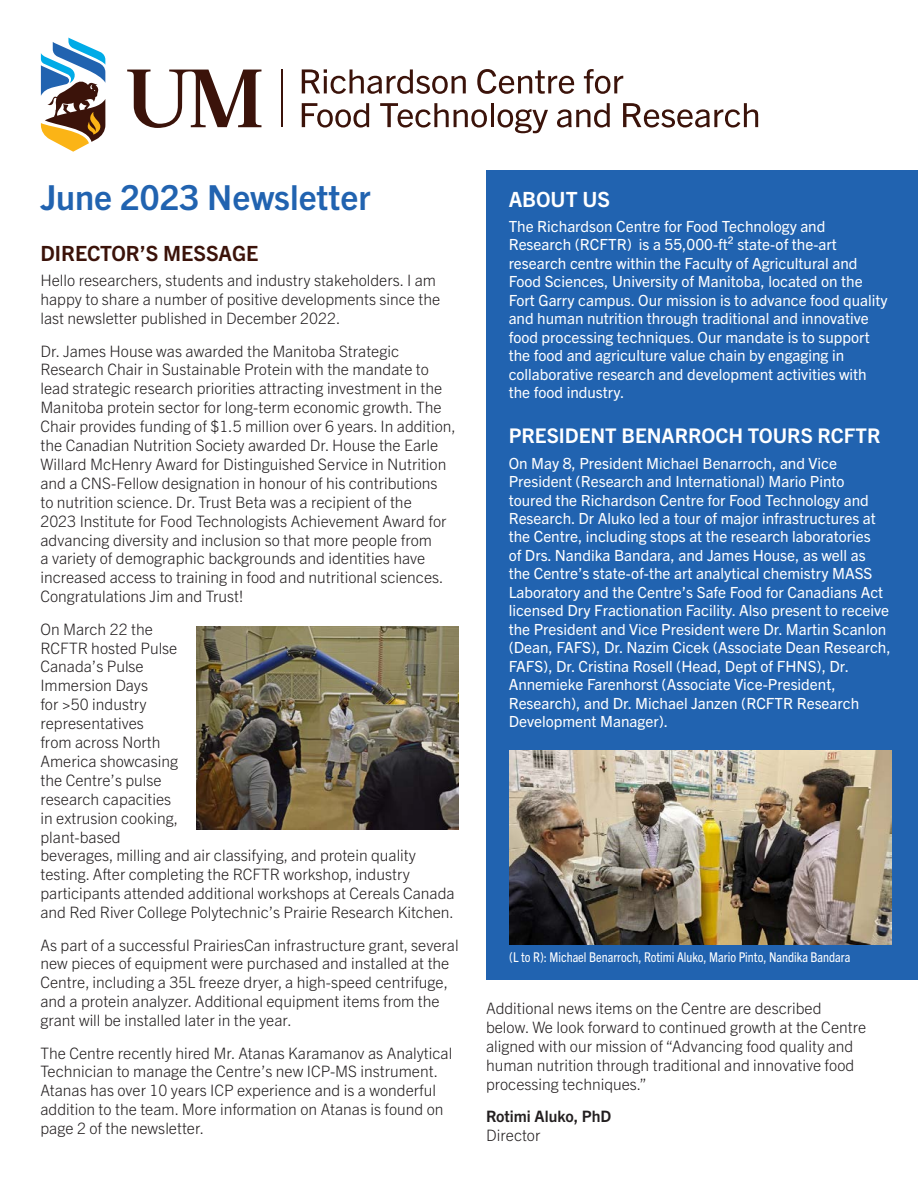
<style>
.page{position:relative;width:918px;height:1188px;background:#fff}
.page>*{position:absolute;margin:0;border:0;box-sizing:border-box;transform-origin:0 0}
.t1{font:700 34.5px "Trade Gothic Next LT Pro";color:#2163b0}
.t2{font:700 21px "Trade Gothic Next LT Pro";color:#3b130a}
.t3{font:700 21px "Trade Gothic Next LT Pro";color:#fff}
.t4{font:700 20.25px "Trade Gothic Next LT Pro";color:#fff}
.t5{font:300 15.75px/18.9px "Trade Gothic Next LT Pro";color:#231f20}
.t6{font:700 15.75px "Trade Gothic Next LT Pro";color:#231f20}
.t7{font:15.3px/18.5px "Trade Gothic Next LT Pro";color:#fff}
.t8{font:condensed 13.5px "Trade Gothic Next LT Pro";color:#fff}
</style>
<div class="page">
<div style="left:486px;top:170px;width:432px;height:810px;background:#2163b0"></div>
<hr style="left:281px;top:70px;width:1px;height:57px;background:#3b130a">
<svg style="left:40px;top:37px;width:66px;height:115px"></svg>
<svg style="left:302px;top:69px;width:164px;height:25px"></svg>
<svg style="left:477px;top:69px;width:97px;height:25px"></svg>
<svg style="left:584px;top:69px;width:39px;height:25px"></svg>
<svg style="left:302px;top:103px;width:67px;height:25px"></svg>
<svg style="left:380px;top:103px;width:107px;height:25px"></svg>
<hr style="left:491px;top:103px;width:3px;height:24px;background:#3b130a">
<svg style="left:498px;top:109px;width:50px;height:24px"></svg>
<svg style="left:557px;top:103px;width:53px;height:25px"></svg>
<svg style="left:623px;top:103px;width:135px;height:25px"></svg>
<svg style="left:127px;top:70px;width:134px;height:58px"></svg>
<img style="left:509px;top:751px;width:383px;height:193px">
<img style="left:196px;top:627px;width:263px;height:202px">
<p class="t1" style="left:40px;top:173px;width:332px">June 2023 Newsletter</p>
<p class="t2" style="left:40px;top:238px;width:219px">DIRECTOR’S MESSAGE</p>
<p class="t5" style="left:40px;top:270px;width:401px">Hello researchers, students and industry stakeholders. I am happy to share a number of positive developments since the last newsletter published in December 2022.</p>
<p class="t5" style="left:40px;top:340px;width:417px">Dr. James House was awarded the Manitoba Strategic Research Chair in Sustainable Protein with the mandate to lead strategic research priorities attracting investment in the Manitoba protein sector for long-term economic growth. The Chair provides funding of $1.5 million over 6 years. In addition, the Canadian Nutrition Society awarded Dr. House the Earle Willard McHenry Award for Distinguished Service in Nutrition and a CNS-Fellow designation in honour of his contributions<br>to nutrition science. Dr. Trust Beta was a recipient of the<br>2023 Institute for Food Technologists Achievement Award for advancing diversity and inclusion so that more people from<br>a variety of demographic backgrounds and identities have increased access to training in food and nutritional sciences.<br>Congratulations Jim and Trust!</p>
<p class="t5" style="left:40px;top:618px;width:416px">On March 22 the<br>RCFTR hosted Pulse<br>Canada’s Pulse<br>Immersion Days<br>for &gt;50 industry<br>representatives<br>from across North<br>America showcasing<br>the Centre’s pulse<br>research capacities<br>in extrusion cooking,<br>plant-based<br>beverages, milling and air classifying, and protein quality testing. After completing the RCFTR workshop, industry participants attended additional workshops at Cereals Canada and Red River College Polytechnic’s Prairie Research Kitchen.</p>
<p class="t5" style="left:40px;top:934px;width:420px">As part of a successful PrairiesCan infrastructure grant, several new pieces of equipment were purchased and installed at the Centre, including a 35L freeze dryer, a high-speed centrifuge, and a protein analyzer. Additional equipment items from the grant will be installed later in the year.</p>
<p class="t5" style="left:40px;top:1042px;width:413px">The Centre recently hired Mr. Atanas Karamanov as Analytical Technician to manage the Centre’s new ICP-MS instrument.<br>Atanas has over 10 years ICP experience and is a wonderful addition to the team. More information on Atanas is found on page 2 of the newsletter.</p>
<p class="t3" style="left:509px;top:185px;width:103px">ABOUT US</p>
<p class="t7" style="left:509px;top:216px;width:380px">The Richardson Centre for Food Technology and Research (RCFTR) is a 55,000-ft² state-of the-art research centre within the Faculty of Agricultural and Food Sciences, University of Manitoba, located on the Fort Garry campus. Our mission is to advance food quality and human nutrition through traditional and innovative food processing techniques. Our mandate is to support the food and agriculture value chain by engaging in collaborative research and development activities with the food industry.</p>
<p class="t4" style="left:509px;top:422px;width:373px">PRESIDENT BENARROCH TOURS RCFTR</p>
<p class="t7" style="left:509px;top:453px;width:384px">On May 8, President Michael Benarroch, and Vice President (Research and International) Mario Pinto toured the Richardson Centre for Food Technology and Research. Dr Aluko led a tour of major infrastructures at the Centre, including stops at the research laboratories<br>of Drs. Nandika Bandara, and James House, as well as the Centre’s state-of-the art analytical chemistry MASS Laboratory and the Centre’s Safe Food for Canadians Act licensed Dry Fractionation Facility. Also present to receive the President and Vice President were Dr. Martin Scanlon (Dean, FAFS), Dr. Nazim Cicek (Associate Dean Research, FAFS), Dr. Cristina Rosell (Head, Dept of FHNS), Dr.<br>Annemieke Farenhorst (Associate Vice-President, Research), and Dr. Michael Janzen (RCFTR Research Development Manager).</p>
<p class="t8" style="left:509px;top:947px;width:343px">(L to R): Michael Benarroch, Rotimi Aluko, Mario Pinto, Nandika Bandara</p>
<p class="t5" style="left:486px;top:998px;width:382px">Additional news items on the Centre are described below. We look forward to continued growth at the Centre aligned with our mission of “Advancing food quality and human nutrition through traditional and innovative food processing techniques.”</p>
<p class="t6" style="left:486px;top:1106px;width:127px">Rotimi Aluko, PhD</p>
<p class="t5" style="left:486px;top:1125px;width:56px">Director</p>
</div>
